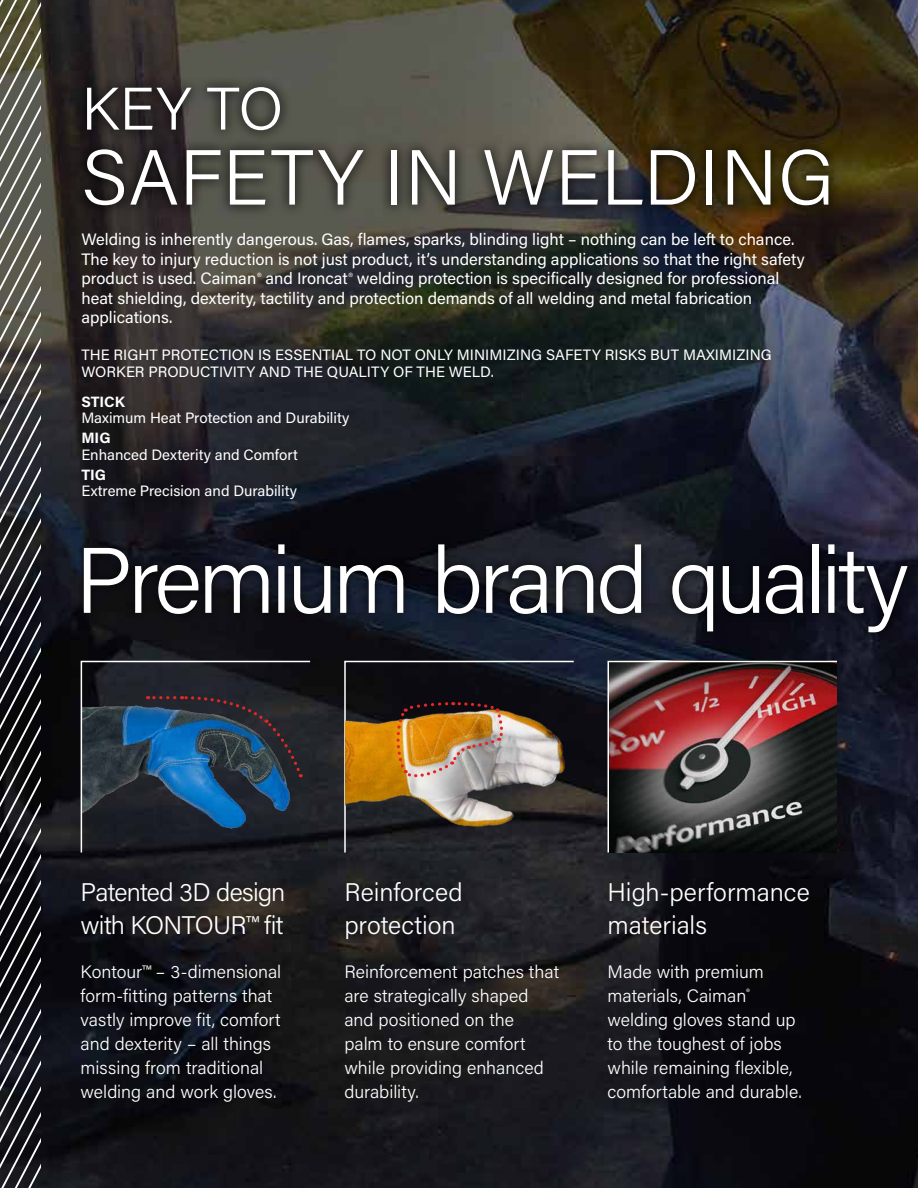
<style>
.page{position:relative;width:918px;height:1188px;background:#fff}
.page>*{position:absolute;margin:0;border:0;box-sizing:border-box;transform-origin:0 0}
.t1{font:300 93px "Acumin Pro";letter-spacing:-.05em;color:#fff}
.t2{font:300 78px "Acumin Pro";color:#fff}
.t3{font:300 60px "Acumin Pro";color:#fff}
.t4{font:300 25.5px/33px "Acumin Pro";letter-spacing:-.005em;color:#fff}
.t5{font:300 25.5px/33px "Acumin Pro";letter-spacing:-.03em;color:#fff}
.t6{font:300 18px/24px "Acumin Pro";color:#fff}
.t7{font:16.5px/19.5px "Acumin Pro";color:#fff}
.t8{font:15px/16.5px "Acumin Pro";color:#fff}
.t9{font:700 15px "Acumin Pro";color:#fff}
.s1{font-family:"Acumin Pro Cond";font-weight:300}
</style>
<div class="page">
<img style="left:40px;top:0;width:878px;height:1188px">
<svg style="left:0;top:0;width:40px;height:1188px;background:#494948"></svg>
<svg style="left:80px;top:660px;width:232px;height:194px;background:#233648"></svg>
<svg style="left:344px;top:660px;width:231px;height:194px;background:#292a30"></svg>
<img style="left:607px;top:660px;width:231px;height:194px">
<img style="left:345px;top:680px;width:227px;height:158px">
<img style="left:396px;top:700px;width:107px;height:79px">
<div style="left:75px;top:536px;width:843px;height:106px;background:#000;opacity:.75"></div>
<div style="left:72px;top:74px;width:770px;height:144px;background:#000;opacity:.75"></div>
<h3 class="t3" style="left:81px;top:67px;width:203px">KEY TO</h3>
<h2 class="t2" style="left:81px;top:124px;width:754px">SAFETY IN WELDING</h2>
<p class="t7" style="left:81px;top:229px;width:725px">Welding is inherently dangerous. Gas, flames, sparks, blinding light – nothing can be left to chance.<br>The key to injury reduction is not just product, it’s understanding applications so that the right safety product is used. Caiman<span class="s1">®</span> and Ironcat<span class="s1">®</span> welding protection is specifically designed for professional heat shielding, dexterity, tactility and protection demands of all welding and metal fabrication applications.</p>
<p class="t8" style="left:81px;top:346px;width:692px">THE RIGHT PROTECTION IS ESSENTIAL TO NOT ONLY MINIMIZING SAFETY RISKS BUT MAXIMIZING<br>WORKER PRODUCTIVITY AND THE QUALITY OF THE WELD.</p>
<p class="t9" style="left:81px;top:391px;width:45px">STICK</p>
<p class="t8" style="left:81px;top:409px;width:270px">Maximum Heat Protection and Durability</p>
<p class="t9" style="left:81px;top:427px;width:31px">MIG</p>
<p class="t8" style="left:81px;top:446px;width:218px">Enhanced Dexterity and Comfort</p>
<p class="t9" style="left:81px;top:464px;width:26px">TIG</p>
<p class="t8" style="left:81px;top:482px;width:217px">Extreme Precision and Durability</p>
<h1 class="t1" style="left:75px;top:516px;width:835px">Premium brand quality</h1>
<h3 class="t5" style="left:81px;top:874px;width:206px">Patented 3D design with KONTOUR™ fit</h3>
<p class="t6" style="left:81px;top:959px;width:202px">Kontour™ – 3-dimensional form-fitting patterns that vastly improve fit, comfort and dexterity – all things missing from traditional welding and work gloves.</p>
<h3 class="t4" style="left:344px;top:874px;width:120px">Reinforced protection</h3>
<p class="t6" style="left:344px;top:959px;width:216px">Reinforcement patches that are strategically shaped and positioned on the<br>palm to ensure comfort while providing enhanced durability.</p>
<h3 class="t4" style="left:608px;top:874px;width:204px">High-performance materials</h3>
<p class="t6" style="left:607px;top:959px;width:196px">Made with premium materials, Caiman<sup>® </sup>welding gloves stand up to the toughest of jobs while remaining flexible, comfortable and durable.</p>
</div>
